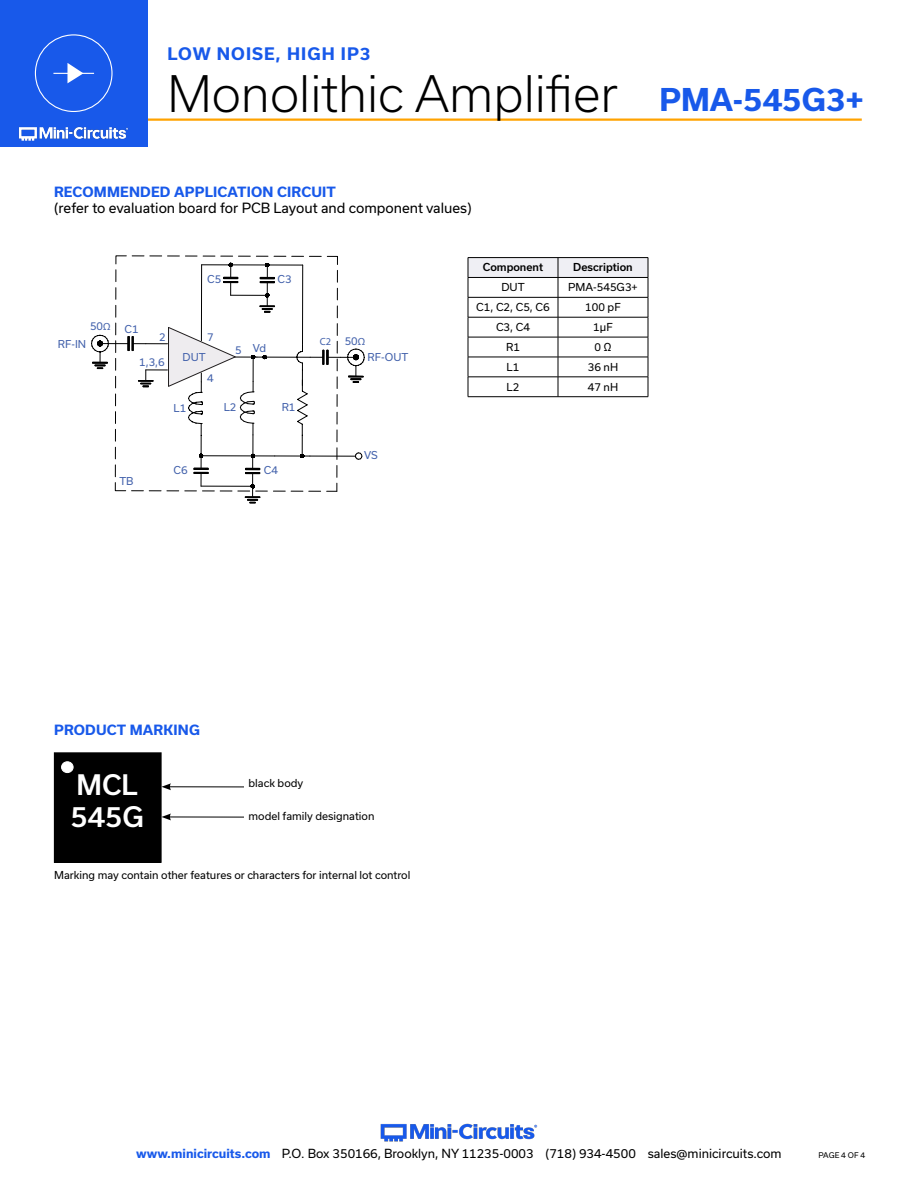
<style>
.page{position:relative;width:918px;height:1188px;background:#fff}
.page>*{position:absolute;margin:0;border:0;box-sizing:border-box;transform-origin:0 0}
.t1{font:300 48px "Usual";color:#000}
.t2{font:700 30px "Usual";color:#1859ea}
.t3{font:500 27px "Usual";color:#fff}
.t4{font:700 16.5px "Usual";letter-spacing:.065em;color:#1859ea}
.Regular_Copy{font:13.5px "Usual";color:#000}
.Blue_Headers{font:700 13.5px "Usual";letter-spacing:.015em;color:#1859ea}
.t5{font:12px "Usual";color:#000}
.Product_Marking_Copy{font:10.5px "Usual";color:#000}
.Table_Body_Center{font:10.5px "Usual";color:#000}
.Table_Header_Center{font:500 10.5px "Usual";color:#000}
.t6{font:10.35px "Usual";color:#4261ab}
.t7{font:10.35px "Myriad Pro";color:#4261ab}
.t8{font:7.5px "Usual";color:#000}
.s1{font-family:"Myriad Pro"}
.s2{font-weight:700;color:#1859ea}
</style>
<div class="page">
<hr style="left:129px;top:118px;width:733px;height:3px;background:#ffa300">
<div style="left:0;top:0;width:147px;height:147px;background:#1859ea"></div>
<img style="left:18px;top:126px;width:111px;height:15px">
<div style="left:35px;top:34px;width:77px;height:78px;border:1px solid #fff;border-radius:50%"></div>
<hr style="left:53px;top:73px;width:41px;height:1px;background:#fff">
<svg style="left:67px;top:63px;width:16px;height:20px"></svg>
<img style="left:380px;top:1123px;width:158px;height:19px">
<div style="left:54px;top:753px;width:107px;height:109px;background:#000"></div>
<div style="left:54px;top:752px;width:108px;height:111px;border:1px solid #000"></div>
<div style="left:62px;top:762px;width:11px;height:11px;background:#fff;border-radius:50%"></div>
<div style="left:61px;top:761px;width:12px;height:12px;border:1px solid #fff;border-radius:50%"></div>
<hr style="left:169px;top:786px;width:75px;height:1px;background:#000">
<svg style="left:162px;top:783px;width:9px;height:7px"></svg>
<hr style="left:169px;top:817px;width:75px;height:1px;background:#000">
<svg style="left:162px;top:814px;width:9px;height:6px"></svg>
<svg style="left:91px;top:255px;width:274px;height:248px"></svg>
<hr style="left:468px;top:257px;width:90px;height:1px;background:#000">
<hr style="left:558px;top:257px;width:90px;height:1px;background:#000">
<svg style="left:468px;top:258px;width:181px;height:139px"></svg>
<hr style="left:468px;top:396px;width:90px;height:1px;background:#000">
<hr style="left:558px;top:396px;width:90px;height:1px;background:#000">
<h3 class="t4" style="left:167px;top:45px;width:205px">LOW NOISE, HIGH IP3</h3>
<h1 class="t1" style="left:167px;top:66px;width:452px">Monolithic Amplifier</h1>
<h2 class="t2" style="left:660px;top:82px;width:206px">PMA-545G3+</h2>
<p class="Blue_Headers" style="left:54px;top:184px;width:284px">RECOMMENDED APPLICATION CIRCUIT</p>
<p class="Regular_Copy" style="left:54px;top:200px;width:419px">(refer to evaluation board for PCB Layout and component values)</p>
<p class="t6" style="left:207px;top:273px;width:16px">C5</p>
<p class="t6" style="left:278px;top:273px;width:16px">C3</p>
<p class="t6" style="left:90px;top:320px;width:22px">50<span class="s1">Ω</span></p>
<p class="t6" style="left:58px;top:338px;width:30px">RF-IN</p>
<p class="t6" style="left:125px;top:323px;width:16px">C1</p>
<p class="t6" style="left:159px;top:331px;width:8px">2</p>
<p class="t6" style="left:207px;top:331px;width:8px">7</p>
<p class="t6" style="left:207px;top:372px;width:8px">4</p>
<p class="t6" style="left:183px;top:351px;width:25px">DUT</p>
<p class="t6" style="left:139px;top:357px;width:27px">1,3,6</p>
<p class="t6" style="left:174px;top:402px;width:14px">L1</p>
<p class="t6" style="left:235px;top:344px;width:8px">5</p>
<p class="t6" style="left:253px;top:342px;width:15px">Vd</p>
<p class="t6" style="left:224px;top:401px;width:14px">L2</p>
<p class="t6" style="left:282px;top:401px;width:15px">R1</p>
<p class="t6" style="left:119px;top:475px;width:16px">TB</p>
<p class="t6" style="left:174px;top:465px;width:16px">C6</p>
<p class="t6" style="left:264px;top:465px;width:16px">C4</p>
<p class="t7" style="left:320px;top:335px;width:13px">C2</p>
<p class="t6" style="left:345px;top:335px;width:22px">50<span class="s1">Ω</span></p>
<p class="t6" style="left:368px;top:351px;width:42px">RF-OUT</p>
<p class="t6" style="left:364px;top:450px;width:15px">VS</p>
<p class="Table_Header_Center" style="left:483px;top:261px;width:62px">Component</p>
<p class="Table_Header_Center" style="left:573px;top:261px;width:61px">Description</p>
<p class="Table_Body_Center" style="left:501px;top:281px;width:25px">DUT</p>
<p class="Table_Body_Center" style="left:568px;top:281px;width:71px">PMA-545G3+</p>
<p class="Table_Body_Center" style="left:476px;top:301px;width:75px">C1, C2, C5, C6</p>
<p class="Table_Body_Center" style="left:585px;top:301px;width:37px">100 pF</p>
<p class="Table_Body_Center" style="left:496px;top:321px;width:35px">C3, C4</p>
<p class="Table_Body_Center" style="left:593px;top:321px;width:21px">1µF</p>
<p class="Table_Body_Center" style="left:506px;top:341px;width:15px">R1</p>
<p class="Table_Body_Center" style="left:595px;top:341px;width:18px">0 Ω</p>
<p class="Table_Body_Center" style="left:507px;top:361px;width:14px">L1</p>
<p class="Table_Body_Center" style="left:588px;top:361px;width:32px">36 nH</p>
<p class="Table_Body_Center" style="left:507px;top:381px;width:14px">L2</p>
<p class="Table_Body_Center" style="left:588px;top:381px;width:32px">47 nH</p>
<p class="Blue_Headers" style="left:54px;top:723px;width:147px">PRODUCT MARKING</p>
<p class="t3" style="left:77px;top:769px;width:63px">MCL</p>
<p class="t3" style="left:71px;top:802px;width:75px">545G</p>
<p class="Product_Marking_Copy" style="left:249px;top:777px;width:56px">black body</p>
<p class="Product_Marking_Copy" style="left:249px;top:810px;width:128px">model family designation</p>
<p class="Product_Marking_Copy" style="left:54px;top:869px;width:358px">Marking may contain other features or characters for internal lot control</p>
<p class="t5" style="left:136px;top:1146px;width:647px"><span class="s2">www.minicircuits.com</span> P.O. Box 350166, Brooklyn, NY 11235-0003 (718) 934-4500 sales@minicircuits.com</p>
<p class="t8" style="left:819px;top:1151px;width:48px">PAGE 4 OF 4</p>
</div>
